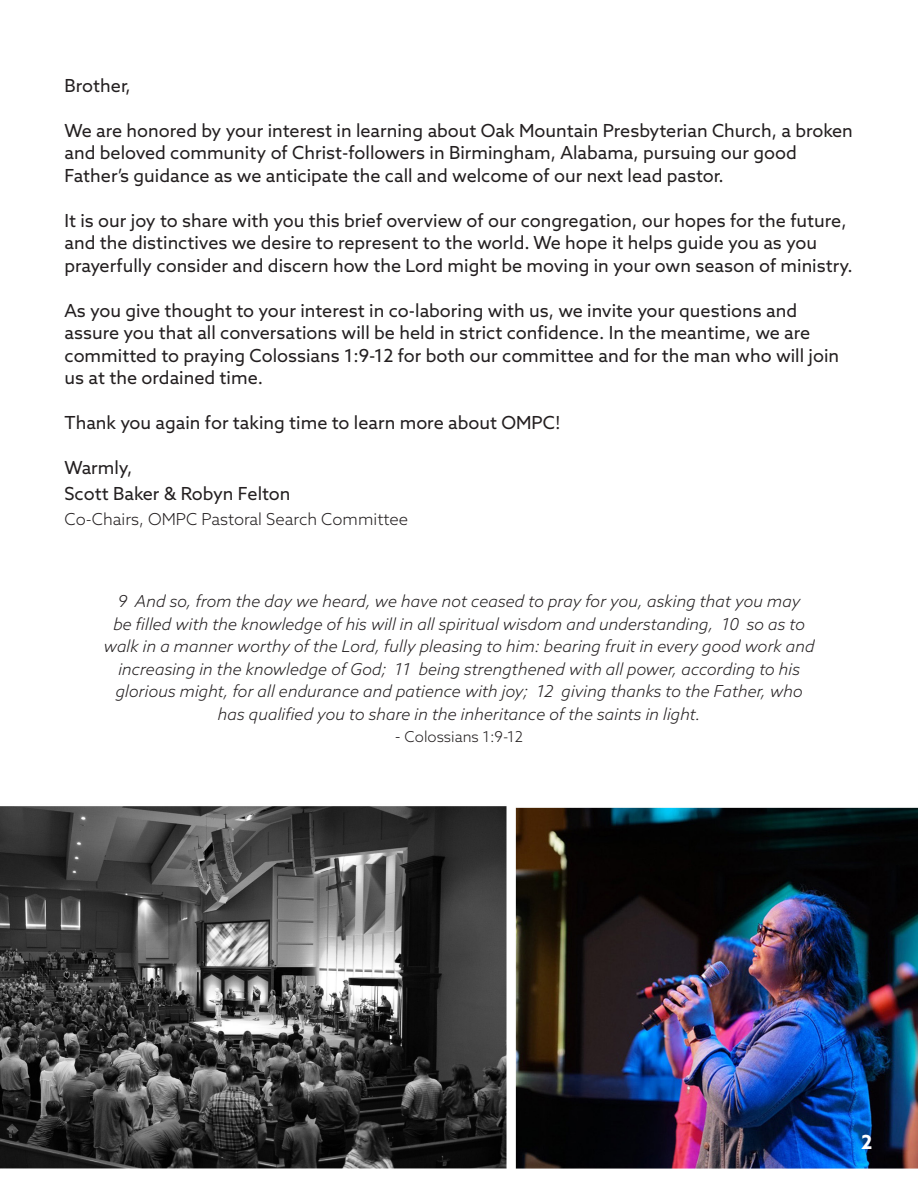
<style>
.page{position:relative;width:918px;height:1188px;background:#fff}
.page>*{position:absolute;margin:0;border:0;box-sizing:border-box;transform-origin:0 0}
.t1{font:700 19.5px "Azo Sans";color:#fff}
.t2{font:18px/22.5px "Azo Sans";color:#231f20}
.t3{font:italic 300 16.5px/22.5px "Azo Sans";color:#231f20;text-align:center}
.t4{font:300 16.5px "Azo Sans";color:#231f20}
.t5{font:300 15px "Azo Sans";color:#231f20}
.s1{font-style:italic;font-size:16.5px}
</style>
<div class="page">
<img style="left:0;top:806px;width:918px;height:363px">
<p class="t2" style="left:65px;top:74px;width:68px">Brother,</p>
<p class="t2" style="left:65px;top:119px;width:790px">We are honored by your interest in learning about Oak Mountain Presbyterian Church, a broken and beloved community of Christ-followers in Birmingham, Alabama, pursuing our good<br>Father’s guidance as we anticipate the call and welcome of our next lead pastor.</p>
<p class="t2" style="left:65px;top:209px;width:790px">It is our joy to share with you this brief overview of our congregation, our hopes for the future, and the distinctives we desire to represent to the world. We hope it helps guide you as you prayerfully consider and discern how the Lord might be moving in your own season of ministry.</p>
<p class="t2" style="left:65px;top:299px;width:776px">As you give thought to your interest in co-laboring with us, we invite your questions and assure you that all conversations will be held in strict confidence. In the meantime, we are committed to praying Colossians 1:9-12 for both our committee and for the man who will join us at the ordained time.</p>
<p class="t2" style="left:65px;top:412px;width:498px">Thank you again for taking time to learn more about OMPC!</p>
<p class="t2" style="left:65px;top:457px;width:69px">Warmly,</p>
<p class="t2" style="left:65px;top:482px;width:228px">Scott Baker &amp; Robyn Felton</p>
<p class="t4" style="left:65px;top:509px;width:345px">Co-Chairs, OMPC Pastoral Search Committee</p>
<p class="t3" style="left:104px;top:590px;width:712px">9 And so, from the day we heard, we have not ceased to pray for you, asking that you may<br>be filled with the knowledge of his will in all spiritual wisdom and understanding, 10 so as to walk in a manner worthy of the Lord, fully pleasing to him: bearing fruit in every good work and increasing in the knowledge of God; 11 being strengthened with all power, according to his glorious might, for all endurance and patience with joy; 12 giving thanks to the Father, who has qualified you to share in the inheritance of the saints in light.</p>
<p class="t5" style="left:395px;top:727px;width:130px"><span class="s1">-</span> Colossians 1:9-12</p>
<p class="t1" style="left:861px;top:1130px;width:13px">2</p>
</div>
